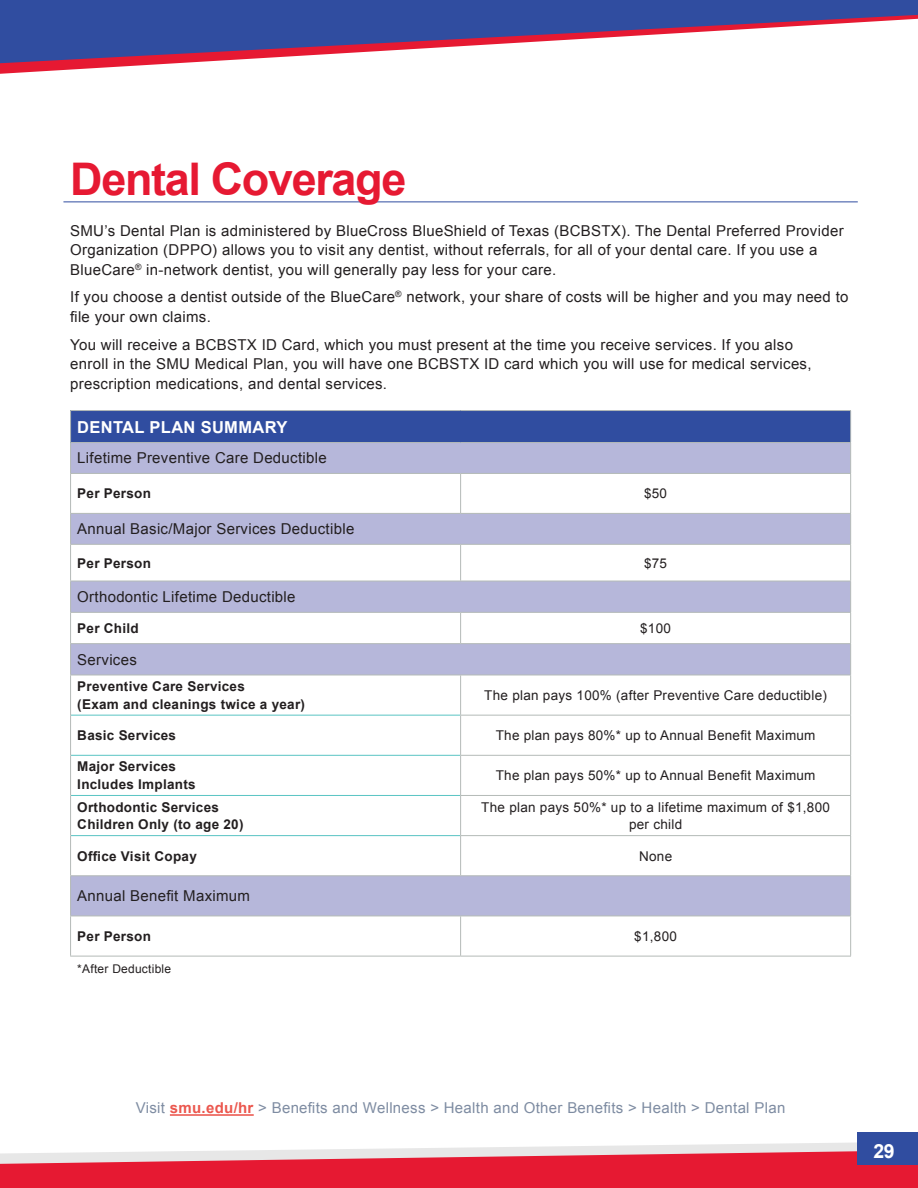
<style>
.page{position:relative;width:918px;height:1188px;background:#fff}
.page>*{position:absolute;margin:0;border:0;box-sizing:border-box;transform-origin:0 0}
.t1{font:700 45px "Arial";letter-spacing:-.03em;color:#e61932}
.t2{font:700 19.5px "Arial";color:#fff}
.Table_Header_-_Left{font:700 16.5px "Arial";letter-spacing:.02em;color:#fff}
.Body_Text{font:15px/19.5px "Arial";letter-spacing:.02em;color:#231f20}
.Table_Subhead_-_Left{font:15px "Arial";letter-spacing:.02em;color:#231f20}
.Web_Info_Link{font:15px "Arial";letter-spacing:.02em;color:#7e8ca2}
.Table_Body_Copy{font:13.5px/16.5px "Arial";letter-spacing:.02em;color:#231f20;text-align:center}
.Table_Category_-_Bold{font:700 13.5px "Arial";letter-spacing:.02em;color:#231f20}
.Table_Category_SM{font:700 13.5px "Arial";letter-spacing:.02em;color:#231f20}
.Table_Caption{font:12px "Arial";letter-spacing:.02em;color:#231f20}
.s1{font-weight:700;color:#eb574e}
</style>
<div class="page">
<svg style="left:0;top:0;width:918px;height:74px;fill:#304da0"></svg>
<svg style="left:0;top:1142px;width:918px;height:46px;background:#e95f70"></svg>
<div style="left:857px;top:1132px;width:61px;height:32px;background:#304da0"></div>
<hr style="left:63px;top:202px;width:795px;height:1px;background:#304da0">
<div style="left:71px;top:411px;width:780px;height:32px;background:#304da0"></div>
<svg style="left:71px;top:443px;width:779px;height:473px"></svg>
<hr style="left:850px;top:411px;width:1px;height:31px;background:#b4bab7">
<hr style="left:850px;top:443px;width:1px;height:30px;background:#b4bab7">
<hr style="left:850px;top:514px;width:1px;height:30px;background:#b4bab7">
<hr style="left:850px;top:581px;width:1px;height:31px;background:#b4bab7">
<hr style="left:850px;top:644px;width:1px;height:31px;background:#b4bab7">
<hr style="left:850px;top:876px;width:1px;height:40px;background:#b4bab7">
<hr style="left:71px;top:715px;width:389px;height:1px;background:#59c4c3">
<hr style="left:71px;top:755px;width:389px;height:1px;background:#59c4c3">
<hr style="left:71px;top:795px;width:389px;height:1px;background:#59c4c3">
<hr style="left:71px;top:835px;width:389px;height:1px;background:#59c4c3">
<hr style="left:460px;top:715px;width:391px;height:1px;background:#b4bab7">
<hr style="left:460px;top:755px;width:391px;height:1px;background:#b4bab7">
<hr style="left:460px;top:795px;width:391px;height:1px;background:#b4bab7">
<hr style="left:460px;top:835px;width:391px;height:1px;background:#b4bab7">
<hr style="left:70px;top:442px;width:391px;height:1px;background:#b4bab7">
<hr style="left:461px;top:442px;width:390px;height:1px;background:#b4bab7">
<hr style="left:70px;top:473px;width:391px;height:1px;background:#b4bab7">
<hr style="left:70px;top:513px;width:391px;height:1px;background:#b4bab7">
<hr style="left:461px;top:513px;width:390px;height:1px;background:#b4bab7">
<hr style="left:70px;top:544px;width:391px;height:1px;background:#b4bab7">
<hr style="left:461px;top:544px;width:390px;height:1px;background:#b4bab7">
<hr style="left:70px;top:581px;width:391px;height:1px;background:#b4bab7">
<hr style="left:461px;top:581px;width:390px;height:1px;background:#b4bab7">
<hr style="left:70px;top:612px;width:391px;height:1px;background:#b4bab7">
<hr style="left:461px;top:612px;width:390px;height:1px;background:#b4bab7">
<hr style="left:70px;top:643px;width:391px;height:1px;background:#b4bab7">
<hr style="left:461px;top:643px;width:390px;height:1px;background:#b4bab7">
<hr style="left:70px;top:675px;width:391px;height:1px;background:#b4bab7">
<hr style="left:461px;top:675px;width:390px;height:1px;background:#b4bab7">
<hr style="left:70px;top:875px;width:391px;height:1px;background:#b4bab7">
<hr style="left:461px;top:875px;width:390px;height:1px;background:#b4bab7">
<hr style="left:70px;top:916px;width:391px;height:1px;background:#b4bab7">
<hr style="left:461px;top:916px;width:390px;height:1px;background:#b4bab7">
<hr style="left:461px;top:473px;width:390px;height:1px;background:#b4bab7">
<hr style="left:460px;top:474px;width:1px;height:39px;background:#b4bab7">
<hr style="left:460px;top:545px;width:1px;height:36px;background:#b4bab7">
<hr style="left:460px;top:613px;width:1px;height:30px;background:#b4bab7">
<hr style="left:460px;top:675px;width:1px;height:40px;background:#b4bab7">
<hr style="left:460px;top:716px;width:1px;height:39px;background:#b4bab7">
<hr style="left:460px;top:756px;width:1px;height:39px;background:#b4bab7">
<hr style="left:460px;top:796px;width:1px;height:39px;background:#b4bab7">
<hr style="left:460px;top:836px;width:1px;height:39px;background:#b4bab7">
<hr style="left:460px;top:916px;width:1px;height:40px;background:#b4bab7">
<hr style="left:70px;top:410px;width:391px;height:1px;background:#b4bab7">
<hr style="left:70px;top:411px;width:1px;height:31px;background:#b4bab7">
<hr style="left:461px;top:410px;width:390px;height:1px;background:#b4bab7">
<hr style="left:70px;top:443px;width:1px;height:30px;background:#b4bab7">
<hr style="left:70px;top:474px;width:1px;height:39px;background:#b4bab7">
<hr style="left:850px;top:474px;width:1px;height:39px;background:#b4bab7">
<hr style="left:70px;top:514px;width:1px;height:30px;background:#b4bab7">
<hr style="left:70px;top:545px;width:1px;height:36px;background:#b4bab7">
<hr style="left:850px;top:545px;width:1px;height:36px;background:#b4bab7">
<hr style="left:70px;top:581px;width:1px;height:31px;background:#b4bab7">
<hr style="left:70px;top:613px;width:1px;height:30px;background:#b4bab7">
<hr style="left:850px;top:613px;width:1px;height:30px;background:#b4bab7">
<hr style="left:70px;top:644px;width:1px;height:31px;background:#b4bab7">
<hr style="left:70px;top:675px;width:1px;height:40px;background:#b4bab7">
<hr style="left:850px;top:675px;width:1px;height:40px;background:#b4bab7">
<hr style="left:70px;top:715px;width:1px;height:40px;background:#b4bab7">
<hr style="left:850px;top:716px;width:1px;height:39px;background:#b4bab7">
<hr style="left:70px;top:755px;width:1px;height:40px;background:#b4bab7">
<hr style="left:850px;top:756px;width:1px;height:39px;background:#b4bab7">
<hr style="left:70px;top:795px;width:1px;height:41px;background:#b4bab7">
<hr style="left:850px;top:796px;width:1px;height:39px;background:#b4bab7">
<hr style="left:70px;top:836px;width:1px;height:39px;background:#b4bab7">
<hr style="left:850px;top:836px;width:1px;height:39px;background:#b4bab7">
<hr style="left:70px;top:876px;width:1px;height:40px;background:#b4bab7">
<hr style="left:70px;top:916px;width:1px;height:40px;background:#b4bab7">
<hr style="left:850px;top:916px;width:1px;height:40px;background:#b4bab7">
<hr style="left:70px;top:956px;width:391px;height:1px;background:#b4bab7">
<hr style="left:461px;top:956px;width:390px;height:1px;background:#b4bab7">
<hr style="left:170px;top:1114px;width:84px;height:2px;background:#eb574e">
<p class="t1" style="left:70px;top:149px;width:338px">Dental Coverage</p>
<p class="Body_Text" style="left:70px;top:221px;width:775px">SMU’s Dental Plan is administered by BlueCross BlueShield of Texas (BCBSTX). The Dental Preferred Provider<br>Organization (DPPO) allows you to visit any dentist, without referrals, for all of your dental care. If you use a<br>BlueCare<sup>®</sup> in-network dentist, you will generally pay less for your care.</p>
<p class="Body_Text" style="left:70px;top:288px;width:780px">If you choose a dentist outside of the BlueCare<sup>®</sup> network, your share of costs will be higher and you may need to file your own claims.</p>
<p class="Body_Text" style="left:70px;top:335px;width:743px">You will receive a BCBSTX ID Card, which you must present at the time you receive services. If you also enroll in the SMU Medical Plan, you will have one BCBSTX ID card which you will use for medical services, prescription medications, and dental services.</p>
<p class="Table_Header_-_Left" style="left:77px;top:416px;width:212px">DENTAL PLAN SUMMARY</p>
<p class="Table_Subhead_-_Left" style="left:77px;top:448px;width:251px">Lifetime Preventive Care Deductible</p>
<p class="Table_Category_-_Bold" style="left:77px;top:485px;width:75px">Per Person</p>
<p class="Table_Body_Copy" style="left:644px;top:485px;width:25px">$50</p>
<p class="Table_Subhead_-_Left" style="left:77px;top:519px;width:279px">Annual Basic/Major Services Deductible</p>
<p class="Table_Category_-_Bold" style="left:77px;top:554px;width:75px">Per Person</p>
<p class="Table_Body_Copy" style="left:644px;top:555px;width:25px">$75</p>
<p class="Table_Subhead_-_Left" style="left:77px;top:587px;width:220px">Orthodontic Lifetime Deductible</p>
<p class="Table_Category_-_Bold" style="left:77px;top:619px;width:63px">Per Child</p>
<p class="Table_Body_Copy" style="left:640px;top:620px;width:32px">$100</p>
<p class="Table_Subhead_-_Left" style="left:77px;top:650px;width:61px">Services</p>
<p class="Table_Category_-_Bold" style="left:77px;top:677px;width:169px">Preventive Care Services</p>
<p class="Table_Category_SM" style="left:77px;top:695px;width:229px">(Exam and cleanings twice a year)</p>
<p class="Table_Body_Copy" style="left:484px;top:687px;width:344px">The plan pays 100% (after Preventive Care deductible)</p>
<p class="Table_Category_-_Bold" style="left:77px;top:727px;width:100px">Basic Services</p>
<p class="Table_Body_Copy" style="left:496px;top:727px;width:321px">The plan pays 80%* up to Annual Benefit Maximum</p>
<p class="Table_Category_-_Bold" style="left:77px;top:758px;width:100px">Major Services</p>
<p class="Table_Category_SM" style="left:77px;top:776px;width:120px">Includes Implants</p>
<p class="Table_Body_Copy" style="left:496px;top:767px;width:321px">The plan pays 50%* up to Annual Benefit Maximum</p>
<p class="Table_Category_-_Bold" style="left:77px;top:798px;width:143px">Orthodontic Services</p>
<p class="Table_Category_SM" style="left:77px;top:816px;width:168px">Children Only (to age 20)</p>
<p class="Table_Body_Copy" style="left:481px;top:799px;width:350px">The plan pays 50%* up to a lifetime maximum of $1,800 per child</p>
<p class="Table_Category_-_Bold" style="left:77px;top:847px;width:121px">Office Visit Copay</p>
<p class="Table_Body_Copy" style="left:639px;top:848px;width:35px">None</p>
<p class="Table_Subhead_-_Left" style="left:77px;top:886px;width:174px">Annual Benefit Maximum</p>
<p class="Table_Category_-_Bold" style="left:77px;top:927px;width:75px">Per Person</p>
<p class="Table_Body_Copy" style="left:634px;top:928px;width:44px">$1,800</p>
<p class="Table_Caption" style="left:77px;top:961px;width:95px">*After Deductible</p>
<p class="Web_Info_Link" style="left:136px;top:1098px;width:651px">Visit <span class="s1">smu.edu/hr</span> &gt; Benefits and Wellness &gt; Health and Other Benefits &gt; Health &gt; Dental Plan</p>
<h2 class="t2" style="left:873px;top:1138px;width:23px">29</h2>
</div>
